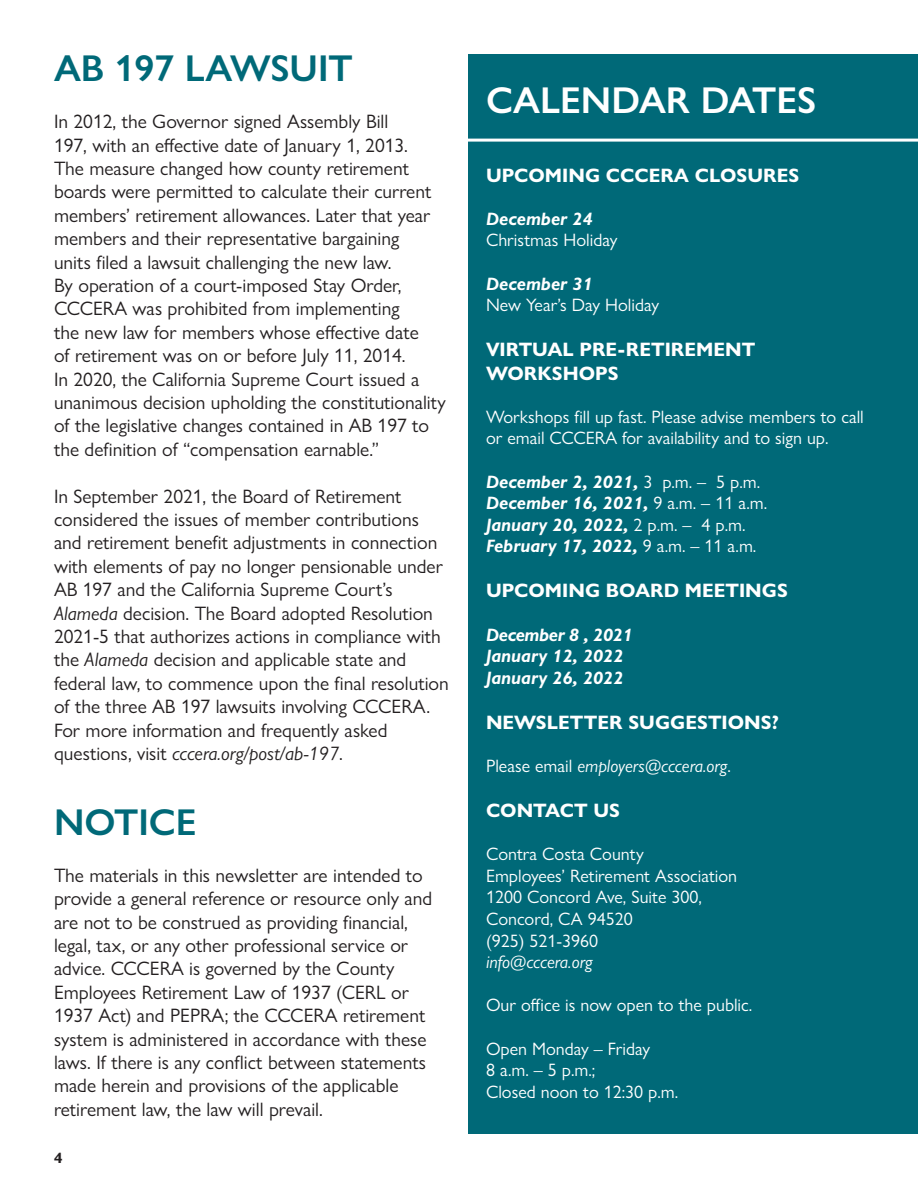
<style>
.page{position:relative;width:918px;height:1188px;background:#fff}
.page>*{position:absolute;margin:0;border:0;box-sizing:border-box;transform-origin:0 0}
.t1{font:600 37.5px "Gill Sans Nova";color:#006978}
.t2{font:600 37.5px "Gill Sans Nova";color:#fff}
.t3{font:19.5px/23.4px "Gill Sans Nova";color:#231f20}
.t4{font:700 19.5px/23.4px "Gill Sans Nova";color:#fff}
.t5{font:18px/21.6px "Gill Sans Nova";color:#fff}
.t6{font:italic 700 18px "Gill Sans Nova";color:#fff}
.t7{font:italic 18px "Gill Sans Nova";color:#fff}
.t8{font:italic 700 18px "Gill Sans Nova";letter-spacing:-.02em;color:#fff}
.t9{font:700 15px "Gill Sans Nova";color:#231f20}
.s1{font-style:italic}
.s2{font-weight:400;font-style:normal}
.s3{font-style:normal}
</style>
<div class="page">
<div style="left:468px;top:54px;width:450px;height:1080px;background:#006978"></div>
<hr style="left:468px;top:139px;width:450px;height:3px;background:#fff">
<p class="t1" style="left:54px;top:45px;width:300px">AB 197 LAWSUIT</p>
<p class="t3" style="left:54px;top:110px;width:393px">In 2012, the Governor signed Assembly Bill<br>197, with an effective date of January 1, 2013.<br>The measure changed how county retirement boards were permitted to calculate their current members’ retirement allowances. Later that year members and their representative bargaining<br>units filed a lawsuit challenging the new law.<br>By operation of a court-imposed Stay Order, CCCERA was prohibited from implementing<br>the new law for members whose effective date<br>of retirement was on or before July 11, 2014.<br>In 2020, the California Supreme Court issued a unanimous decision upholding the constitutionality of the legislative changes contained in AB 197 to the definition of “compensation earnable.”</p>
<p class="t3" style="left:54px;top:484px;width:396px">In September 2021, the Board of Retirement considered the issues of member contributions and retirement benefit adjustments in connection with elements of pay no longer pensionable under AB 197 and the California Supreme Court’s <span class="s1">Alameda</span> decision. The Board adopted Resolution 2021-5 that authorizes actions in compliance with the <span class="s1">Alameda</span> decision and applicable state and federal law, to commence upon the final resolution of the three AB 197 lawsuits involving CCCERA.<br>For more information and frequently asked questions, visit <span class="s1">cccera.org/post/ab-197</span>.</p>
<p class="t1" style="left:54px;top:799px;width:144px">NOTICE</p>
<p class="t3" style="left:54px;top:863px;width:380px">The materials in this newsletter are intended to provide a general reference or resource only and are not to be construed as providing financial, legal, tax, or any other professional service or advice. CCCERA is governed by the County Employees Retirement Law of 1937 (CERL or 1937 Act) and PEPRA; the CCCERA retirement system is administered in accordance with these laws. If there is any conflict between statements made herein and provisions of the applicable retirement law, the law will prevail.</p>
<p class="t9" style="left:54px;top:1149px;width:10px">4</p>
<p class="t2" style="left:486px;top:77px;width:332px">CALENDAR DATES</p>
<p class="t4" style="left:486px;top:163px;width:315px">UPCOMING CCCERA CLOSURES</p>
<p class="t6" style="left:486px;top:208px;width:108px">December 24</p>
<p class="t5" style="left:486px;top:229px;width:133px">Christmas Holiday</p>
<p class="t6" style="left:486px;top:272px;width:108px">December 31</p>
<p class="t5" style="left:486px;top:294px;width:175px">New Year’s Day Holiday</p>
<p class="t4" style="left:486px;top:338px;width:271px">VIRTUAL PRE-RETIREMENT<br>WORKSHOPS</p>
<p class="t5" style="left:486px;top:406px;width:379px">Workshops fill up fast. Please advise members to call or email CCCERA for availability and to sign up.</p>
<p class="t6" style="left:486px;top:470px;width:276px">December 2, 2021, <span class="s2">3 p.m. – 5 p.m.</span></p>
<p class="t6" style="left:486px;top:492px;width:283px">December 16, 2021, <span class="s2">9 a.m. – 11 a.m.</span></p>
<p class="t6" style="left:486px;top:514px;width:261px">January 20, 2022, <span class="s2">2 p.m. – 4 p.m.</span></p>
<p class="t6" style="left:486px;top:535px;width:272px">February 17, 2022, <span class="s2">9 a.m. – 11 a.m.</span></p>
<p class="t4" style="left:486px;top:579px;width:303px">UPCOMING BOARD MEETINGS</p>
<p class="t8" style="left:486px;top:623px;width:148px">December 8 , 2021</p>
<p class="t6" style="left:486px;top:645px;width:139px">January 12, 2022</p>
<p class="t6" style="left:486px;top:667px;width:139px">January 26, 2022</p>
<p class="t4" style="left:486px;top:710px;width:294px">NEWSLETTER SUGGESTIONS?</p>
<p class="t7" style="left:486px;top:755px;width:246px"><span class="s3">Please email</span> employers@cccera.org<span class="s3">.</span></p>
<p class="t4" style="left:486px;top:799px;width:135px">CONTACT US</p>
<p class="t5" style="left:486px;top:843px;width:159px">Contra Costa County</p>
<p class="t5" style="left:486px;top:865px;width:253px">Employees’ Retirement Association</p>
<p class="t5" style="left:486px;top:886px;width:217px">1200 Concord Ave, Suite 300,</p>
<p class="t5" style="left:486px;top:908px;width:148px">Concord, CA 94520</p>
<p class="t5" style="left:486px;top:930px;width:114px">(925) 521-3960</p>
<p class="t7" style="left:486px;top:951px;width:108px">info@cccera.org</p>
<p class="t5" style="left:486px;top:994px;width:268px">Our office is now open to the public.</p>
<p class="t5" style="left:486px;top:1038px;width:166px">Open Monday – Friday</p>
<p class="t5" style="left:486px;top:1059px;width:111px">8 a.m. – 5 p.m.;</p>
<p class="t5" style="left:486px;top:1081px;width:194px">Closed noon to 12:30 p.m.</p>
</div>
